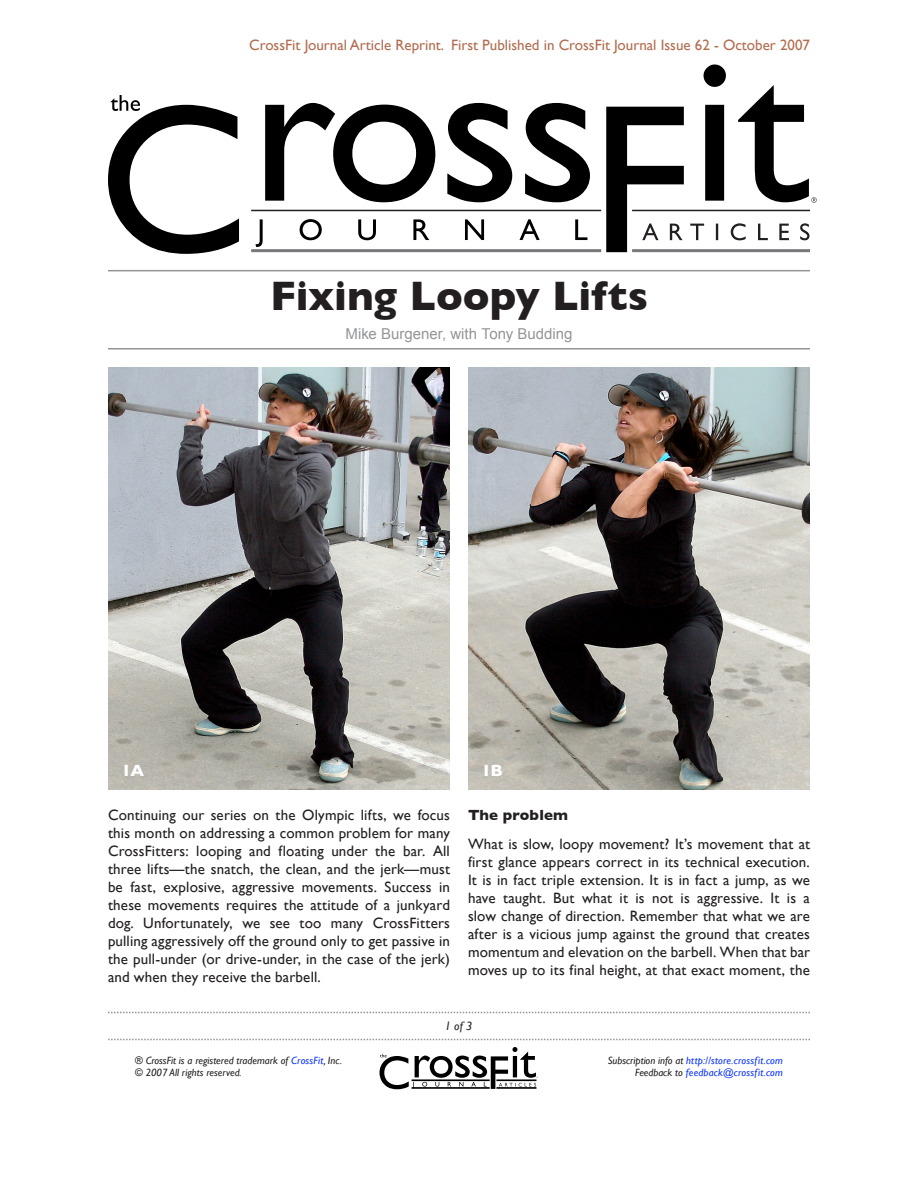
<style>
.page{position:relative;width:918px;height:1188px;background:#fff}
.page>*{position:absolute;margin:0;border:0;box-sizing:border-box;transform-origin:0 0}
.t1{font:700 42px "Gill Sans";letter-spacing:-.005em;color:#231f20}
.t2{font:700 16.5px "Gill Sans";color:#fff}
.t3{font:15px/18px "Gill Sans";letter-spacing:.01em;color:#231f20;text-align:justify}
.t4{font:15px "Gill Sans";color:#b16d51}
.t5{font:15px "Arial";color:#939598}
.t6{font:700 15px "Gill Sans";letter-spacing:.01em;color:#231f20}
.t7{font:italic 12px "Gill Sans";color:#231f20}
.t8{font:italic 10.5px/12.6px "Gill Sans";letter-spacing:.015em;color:#0a31ff;text-align:right}
.t9{font:italic 10.5px/12.6px "Gill Sans";color:#231f20}
.s1{color:#0a31ff}
.s2{color:#231f20}
</style>
<div class="page">
<svg style="left:265px;top:103px;width:170px;height:99px"></svg>
<svg style="left:447px;top:103px;width:65px;height:99px"></svg>
<svg style="left:525px;top:103px;width:65px;height:99px"></svg>
<svg style="left:108px;top:95px;width:131px;height:159px"></svg>
<svg style="left:256px;top:219px;width:7px;height:28px"></svg>
<svg style="left:300px;top:219px;width:22px;height:21px"></svg>
<svg style="left:358px;top:219px;width:18px;height:21px"></svg>
<svg style="left:413px;top:219px;width:16px;height:21px"></svg>
<svg style="left:465px;top:219px;width:19px;height:21px"></svg>
<svg style="left:519px;top:219px;width:21px;height:21px"></svg>
<svg style="left:575px;top:219px;width:12px;height:21px"></svg>
<svg style="left:606px;top:64px;width:211px;height:188px"></svg>
<svg style="left:380px;top:1047px;width:158px;height:42px"></svg>
<svg style="left:108px;top:1012px;width:702px;height:1px"></svg>
<svg style="left:108px;top:1039px;width:702px;height:1px"></svg>
<hr style="left:251px;top:210px;width:350px;height:1px;background:#231f20">
<hr style="left:632px;top:210px;width:178px;height:1px;background:#231f20">
<hr style="left:251px;top:249px;width:350px;height:3px;background:#76787b">
<hr style="left:632px;top:249px;width:178px;height:3px;background:#76787b">
<hr style="left:108px;top:270px;width:702px;height:1px;background:#939598">
<hr style="left:108px;top:348px;width:702px;height:2px;background:#939598">
<img style="left:108px;top:367px;width:342px;height:423px">
<img style="left:468px;top:367px;width:342px;height:423px">
<p class="t4" style="left:249px;top:36px;width:562px">CrossFit Journal Article Reprint. First Published in CrossFit Journal Issue 62 - October 2007</p>
<h1 class="t1" style="left:270px;top:271px;width:379px">Fixing Loopy Lifts</h1>
<p class="t5" style="left:346px;top:326px;width:229px">Mike Burgener, with Tony Budding</p>
<p class="t2" style="left:122px;top:761px;width:24px">1A</p>
<p class="t2" style="left:482px;top:761px;width:23px">1B</p>
<p class="t3" style="left:108px;top:806px;width:344px">Continuing our series on the Olympic lifts, we focus this month on addressing a common problem for many CrossFitters: looping and floating under the bar. All three lifts—the snatch, the clean, and the jerk—must be fast, explosive, aggressive movements. Success in these movements requires the attitude of a junkyard dog. Unfortunately, we see too many CrossFitters pulling aggressively off the ground only to get passive in the pull-under (or drive-under, in the case of the jerk) and when they receive the barbell.</p>
<p class="t6" style="left:468px;top:806px;width:102px">The problem</p>
<p class="t3" style="left:468px;top:835px;width:344px">What is slow, loopy movement? It’s movement that at first glance appears correct in its technical execution.<br>It is in fact triple extension. It is in fact a jump, as we have taught. But what it is not is aggressive. It is a slow change of direction. Remember that what we are after is a vicious jump against the ground that creates momentum and elevation on the barbell. When that bar moves up to its final height, at that exact moment, the</p>
<p class="t7" style="left:445px;top:1019px;width:29px">1 of 3</p>
<p class="t9" style="left:135px;top:1054px;width:209px">® CrossFit is a registered trademark of <span class="s1">CrossFit</span>, Inc. © 2007 All rights reserved.</p>
<p class="t8" style="left:608px;top:1054px;width:177px"><span class="s2">Subscription info at</span> http://store.crossfit.com<br><span class="s2">Feedback to</span> feedback@crossfit.com</p>
</div>
